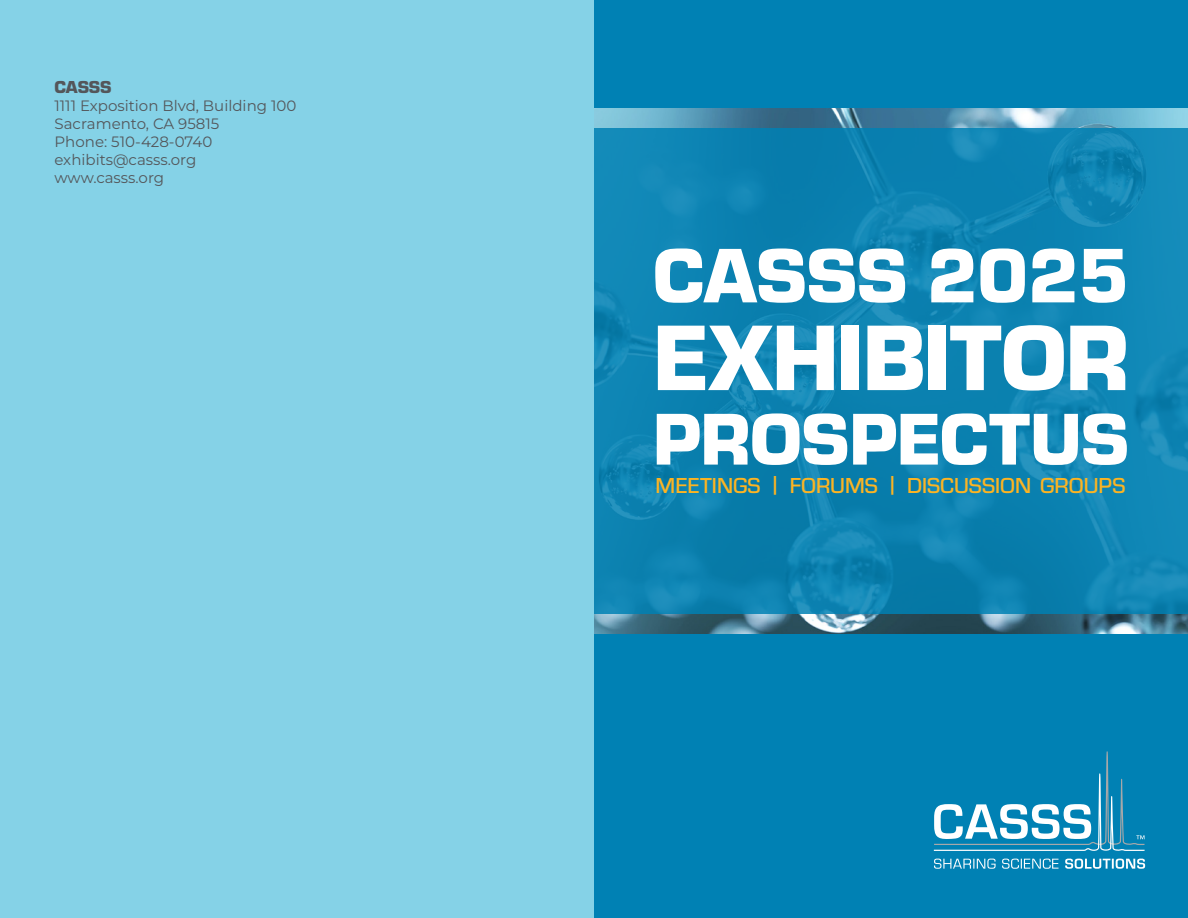
<style>
.page{position:relative;width:1188px;height:918px;background:#fff}
.page>*{position:absolute;margin:0;border:0;box-sizing:border-box;transform-origin:0 0}
.t1{font:900 96.6px "Eurostile";letter-spacing:-.02em;color:#fff}
.t2{font:900 80.25px "Eurostile";letter-spacing:-.01em;color:#fff}
.t3{font:900 76.05px "Eurostile";letter-spacing:-.01em;color:#fff}
.t4{font:500 22.5px "Eurostile";color:#fcb423}
.t5{font:900 18px "Eurostile";letter-spacing:-.01em;color:#54565a}
.t6{font:15px "Montserrat";color:#54565a}
</style>
<div class="page">
<img style="left:594px;top:108px;width:594px;height:526px">
<div style="left:593px;top:0;width:595px;height:108px;background:#0081b4"></div>
<svg style="left:594px;top:128px;width:594px;height:486px;fill:#0c83b2"></svg>
<div style="left:593px;top:634px;width:595px;height:284px;background:#0081b4"></div>
<svg style="left:934px;top:859px;width:62px;height:10px"></svg>
<svg style="left:1002px;top:859px;width:57px;height:10px"></svg>
<svg style="left:1065px;top:859px;width:80px;height:10px"></svg>
<svg style="left:934px;top:751px;width:211px;height:100px"></svg>
<div style="left:0;top:0;width:594px;height:918px;background:#85d2e7"></div>
<p class="t5" style="left:54px;top:74px;width:59px">CASSS</p>
<p class="t6" style="left:54px;top:95px;width:243px">1111 Exposition Blvd, Building 100</p>
<p class="t6" style="left:54px;top:113px;width:166px">Sacramento, CA 95815</p>
<p class="t6" style="left:54px;top:131px;width:159px">Phone: 510-428-0740</p>
<p class="t6" style="left:54px;top:149px;width:143px">exhibits@casss.org</p>
<p class="t6" style="left:54px;top:167px;width:111px">www.casss.org</p>
<p class="t2" style="left:653px;top:218px;width:478px">CASSS 2025</p>
<p class="t1" style="left:653px;top:289px;width:478px">EXHIBITOR</p>
<p class="t3" style="left:653px;top:385px;width:478px">PROSPECTUS</p>
<p class="t4" style="left:656px;top:470px;width:471px">MEETINGS | FORUMS | DISCUSSION GROUPS</p>
</div>
